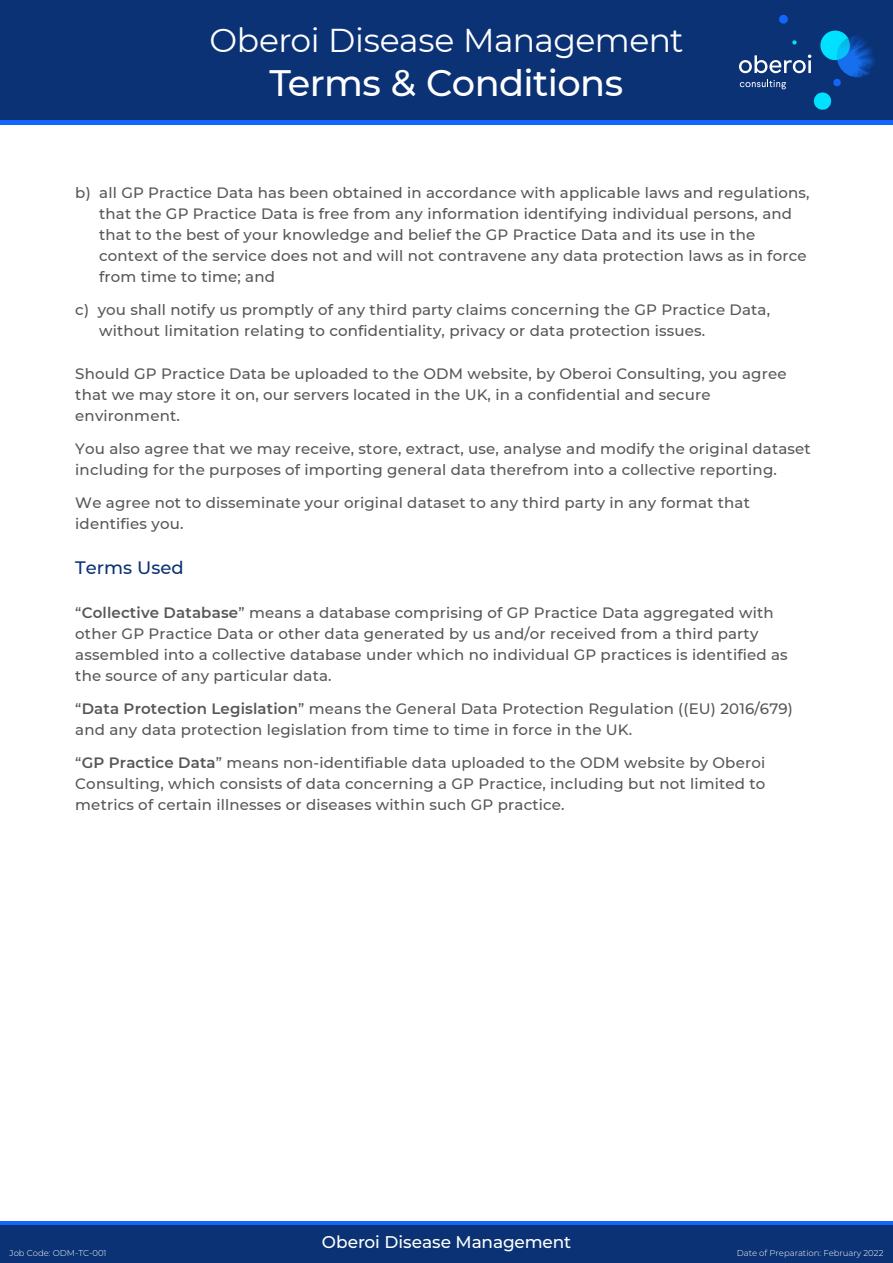
<style>
.page{position:relative;width:893px;height:1263px;background:#fff}
.page>*{position:absolute;margin:0;border:0;box-sizing:border-box;transform-origin:0 0}
.t1{font:500 36.75px "Montserrat";letter-spacing:-.015em;color:#fff}
.t2{font:33px "Montserrat";letter-spacing:-.015em;color:#fff}
.t3{font:500 18px "Montserrat";color:#0a3275}
.t4{font:500 16.95px "Montserrat";letter-spacing:-.01em;color:#fff}
.t5{font:500 15px/21px "Montserrat";letter-spacing:.01em;color:#575756}
.t6{font:300 8.55px "Montserrat";color:#fff}
.s1{font-weight:600}
</style>
<div class="page">
<div style="left:0;top:0;width:893px;height:120px;background:#0a3275"></div>
<div style="left:0;top:120px;width:893px;height:5px;background:#1366fa"></div>
<img style="left:837px;top:35px;width:42px;height:42px;border-radius:21px">
<svg style="left:739px;top:14px;width:113px;height:96px"></svg>
<div style="left:0;top:1224px;width:893px;height:39px;background:#0a3275"></div>
<hr style="left:0;top:1221px;width:893px;height:3px;background:#1366fa">
<h2 class="t2" style="left:209px;top:17px;width:476px">Oberoi Disease Management</h2>
<h1 class="t1" style="left:270px;top:57px;width:355px">Terms &amp; Conditions</h1>
<p class="t5" style="left:99px;top:182px;width:712px;text-indent:-24px">b) all GP Practice Data has been obtained in accordance with applicable laws and regulations, that the GP Practice Data is free from any information identifying individual persons, and that to the best of your knowledge and belief the GP Practice Data and its use in the context of the service does not and will not contravene any data protection laws as in force from time to time; and</p>
<p class="t5" style="left:99px;top:299px;width:672px;text-indent:-24px">c) you shall notify us promptly of any third party claims concerning the GP Practice Data, without limitation relating to confidentiality, privacy or data protection issues.</p>
<p class="t5" style="left:75px;top:363px;width:713px">Should GP Practice Data be uploaded to the ODM website, by Oberoi Consulting, you agree that we may store it on, our servers located in the UK, in a confidential and secure environment.</p>
<p class="t5" style="left:75px;top:438px;width:737px">You also agree that we may receive, store, extract, use, analyse and modify the original dataset including for the purposes of importing general data therefrom into a collective reporting.</p>
<p class="t5" style="left:75px;top:492px;width:676px">We agree not to disseminate your original dataset to any third party in any format that identifies you.</p>
<p class="t3" style="left:75px;top:555px;width:110px">Terms Used</p>
<p class="t5" style="left:75px;top:601px;width:714px">“<span class="s1">Collective Database</span>” means a database comprising of GP Practice Data aggregated with other GP Practice Data or other data generated by us and/or received from a third party assembled into a collective database under which no individual GP practices is identified as the source of any particular data.</p>
<p class="t5" style="left:75px;top:697px;width:719px">“<span class="s1">Data Protection Legislation</span>” means the General Data Protection Regulation ((EU) 2016/679) and any data protection legislation from time to time in force in the UK.</p>
<p class="t5" style="left:75px;top:751px;width:692px;text-align:justify">“<span class="s1">GP Practice Data</span>” means non-identifiable data uploaded to the ODM website by Oberoi Consulting, which consists of data concerning a GP Practice, including but not limited to metrics of certain illnesses or diseases within such GP practice.</p>
<p class="t4" style="left:322px;top:1230px;width:251px">Oberoi Disease Management</p>
<p class="t6" style="left:10px;top:1247px;width:99px">Job Code: ODM-TC-001</p>
<p class="t6" style="left:737px;top:1247px;width:148px">Date of Preparation: February 2022</p>
</div>
